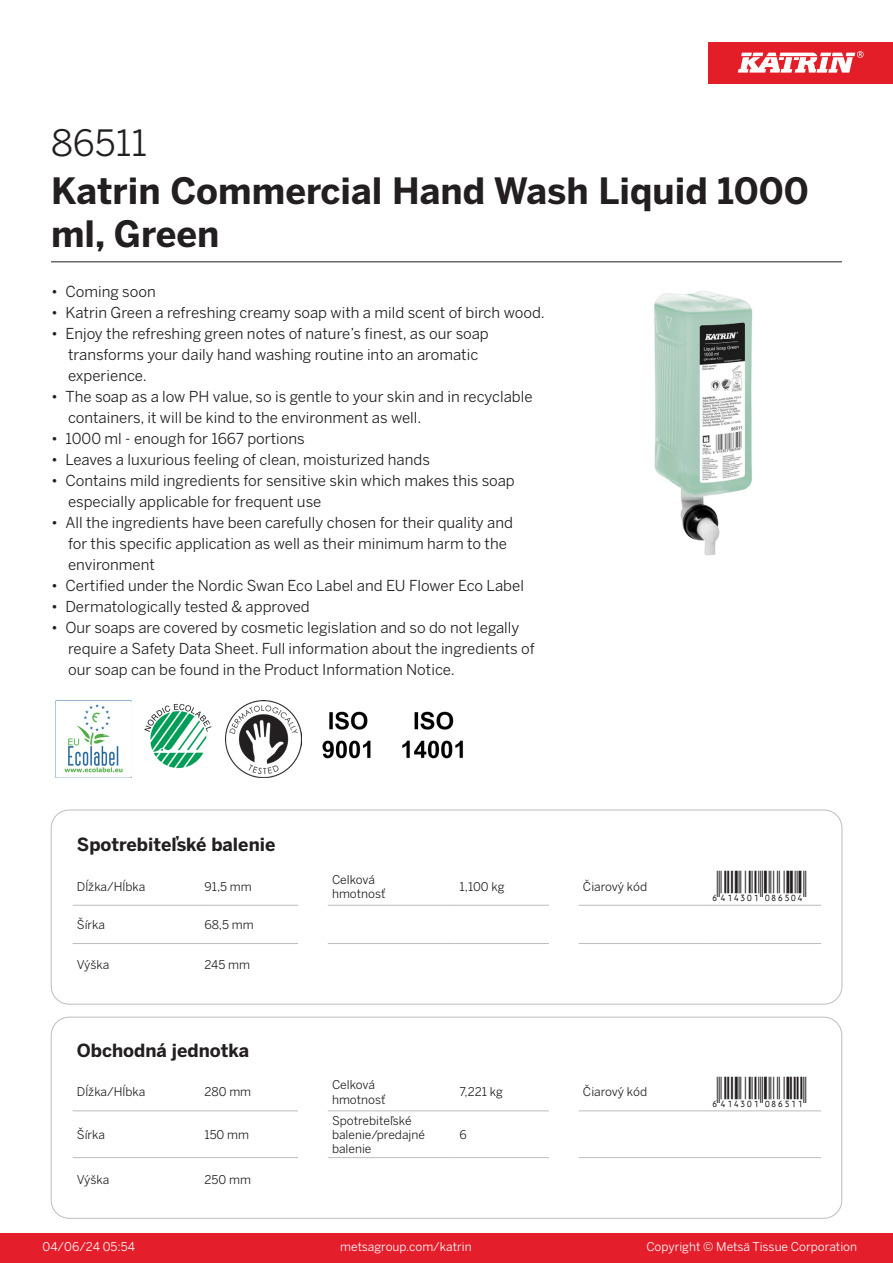
<style>
.page{position:relative;width:893px;height:1263px;background:#fff}
.page>*{position:absolute;margin:0;border:0;box-sizing:border-box;transform-origin:0 0}
.Product_Name{font:700 36px/43.2px "Benton Sans";color:#231f20}
.External_material_co{font:36px "Benton Sans";color:#231f20}
.T_EAN{font:30px "Viisas EAN Matala";color:#231f20}
.T_TableHeader{font:700 18px "Benton Sans";color:#231f20}
.MarketingBullets{font:15px/21px "Benton Sans";color:#231f20}
.T_TableBody{font:12px/14.4px "Benton Sans";color:#231f20}
.t1{font:12px "Benton Sans";color:#fff}
</style>
<div class="page">
<div style="left:0;top:1233px;width:893px;height:30px;background:#e41e2b"></div>
<div style="left:708px;top:43px;width:185px;height:41px;background:#e31e28"></div>
<svg style="left:738px;top:51px;width:126px;height:22px"></svg>
<hr style="left:73px;top:905px;width:127px;height:1px;background:#bcbdc0">
<hr style="left:200px;top:905px;width:98px;height:1px;background:#bcbdc0">
<hr style="left:328px;top:905px;width:127px;height:1px;background:#bcbdc0">
<hr style="left:455px;top:905px;width:94px;height:1px;background:#bcbdc0">
<hr style="left:579px;top:905px;width:127px;height:1px;background:#bcbdc0">
<hr style="left:706px;top:905px;width:115px;height:1px;background:#bcbdc0">
<hr style="left:73px;top:943px;width:127px;height:1px;background:#bcbdc0">
<hr style="left:200px;top:943px;width:98px;height:1px;background:#bcbdc0">
<hr style="left:328px;top:943px;width:127px;height:1px;background:#bcbdc0">
<hr style="left:455px;top:943px;width:94px;height:1px;background:#bcbdc0">
<hr style="left:579px;top:943px;width:127px;height:1px;background:#bcbdc0">
<hr style="left:706px;top:943px;width:115px;height:1px;background:#bcbdc0">
<div style="left:51px;top:810px;width:791px;height:194px;border:1px solid #bcbdc0;border-radius:18px"></div>
<hr style="left:73px;top:1110px;width:127px;height:1px;background:#bcbdc0">
<hr style="left:200px;top:1110px;width:98px;height:1px;background:#bcbdc0">
<hr style="left:328px;top:1110px;width:127px;height:1px;background:#bcbdc0">
<hr style="left:455px;top:1110px;width:94px;height:1px;background:#bcbdc0">
<hr style="left:579px;top:1110px;width:127px;height:1px;background:#bcbdc0">
<hr style="left:706px;top:1110px;width:115px;height:1px;background:#bcbdc0">
<hr style="left:73px;top:1157px;width:127px;height:1px;background:#bcbdc0">
<hr style="left:200px;top:1157px;width:98px;height:1px;background:#bcbdc0">
<hr style="left:328px;top:1157px;width:127px;height:1px;background:#bcbdc0">
<hr style="left:455px;top:1157px;width:94px;height:1px;background:#bcbdc0">
<hr style="left:579px;top:1157px;width:127px;height:1px;background:#bcbdc0">
<hr style="left:706px;top:1157px;width:115px;height:1px;background:#bcbdc0">
<div style="left:51px;top:1017px;width:791px;height:201px;border:1px solid #bcbdc0;border-radius:18px"></div>
<img style="left:654px;top:291px;width:99px;height:265px">
<img style="left:55px;top:701px;width:77px;height:76px">
<img style="left:144px;top:703px;width:68px;height:66px">
<img style="left:225px;top:701px;width:77px;height:76px">
<img style="left:322px;top:711px;width:49px;height:48px">
<img style="left:402px;top:711px;width:61px;height:48px">
<hr style="left:51px;top:261px;width:791px;height:1px;background:#231f20">
<p class="External_material_co" style="left:51px;top:121px;width:97px">86511</p>
<p class="Product_Name" style="left:51px;top:170px;width:759px">Katrin Commercial Hand Wash Liquid 1000 ml, Green</p>
<p class="MarketingBullets" style="left:51px;top:281px;width:106px">• Coming soon</p>
<p class="MarketingBullets" style="left:51px;top:302px;width:495px">• Katrin Green a refreshing creamy soap with a mild scent of birch wood.</p>
<p class="MarketingBullets" style="left:68px;top:323px;width:422px;text-indent:-17px">• Enjoy the refreshing green notes of nature’s finest, as our soap transforms your daily hand washing routine into an aromatic experience.</p>
<p class="MarketingBullets" style="left:68px;top:386px;width:466px;text-indent:-17px">• The soap as a low PH value, so is gentle to your skin and in recyclable containers, it will be kind to the environment as well.</p>
<p class="MarketingBullets" style="left:51px;top:428px;width:255px">• 1000 ml - enough for 1667 portions</p>
<p class="MarketingBullets" style="left:51px;top:449px;width:380px">• Leaves a luxurious feeling of clean, moisturized hands</p>
<p class="MarketingBullets" style="left:68px;top:470px;width:448px;text-indent:-17px">• Contains mild ingredients for sensitive skin which makes this soap especially applicable for frequent use</p>
<p class="MarketingBullets" style="left:68px;top:512px;width:446px;text-indent:-17px">• All the ingredients have been carefully chosen for their quality and for this specific application as well as their minimum harm to the environment</p>
<p class="MarketingBullets" style="left:51px;top:575px;width:474px">• Certified under the Nordic Swan Eco Label and EU Flower Eco Label</p>
<p class="MarketingBullets" style="left:51px;top:596px;width:260px">• Dermatologically tested &amp; approved</p>
<p class="MarketingBullets" style="left:68px;top:617px;width:468px;text-indent:-17px">• Our soaps are covered by cosmetic legislation and so do not legally require a Safety Data Sheet. Full information about the ingredients of our soap can be found in the Product Information Notice.</p>
<p class="T_TableHeader" style="left:77px;top:833px;width:200px">Spotrebiteľské balenie</p>
<p class="T_TableBody" style="left:77px;top:879px;width:70px">Dĺžka/Hĺbka</p>
<p class="T_TableBody" style="left:204px;top:879px;width:49px">91,5 mm</p>
<p class="T_TableBody" style="left:77px;top:917px;width:30px">Šírka</p>
<p class="T_TableBody" style="left:204px;top:917px;width:51px">68,5 mm</p>
<p class="T_TableBody" style="left:77px;top:958px;width:34px">Výška</p>
<p class="T_TableBody" style="left:204px;top:958px;width:47px">245 mm</p>
<p class="T_TableHeader" style="left:77px;top:1039px;width:174px">Obchodná jednotka</p>
<p class="T_TableBody" style="left:77px;top:1085px;width:70px">Dĺžka/Hĺbka</p>
<p class="T_TableBody" style="left:204px;top:1085px;width:48px">280 mm</p>
<p class="T_TableBody" style="left:77px;top:1127px;width:30px">Šírka</p>
<p class="T_TableBody" style="left:204px;top:1127px;width:46px">150 mm</p>
<p class="T_TableBody" style="left:77px;top:1172px;width:34px">Výška</p>
<p class="T_TableBody" style="left:204px;top:1172px;width:48px">250 mm</p>
<p class="T_TableBody" style="left:332px;top:872px;width:44px">Celková</p>
<p class="T_TableBody" style="left:332px;top:886px;width:55px">hmotnosť</p>
<p class="T_TableBody" style="left:460px;top:879px;width:46px">1,100 kg</p>
<p class="T_TableBody" style="left:583px;top:879px;width:66px">Čiarový kód</p>
<p class="T_EAN" style="left:710px;top:871px;width:97px">*6414301086504*</p>
<p class="T_TableBody" style="left:332px;top:1078px;width:44px">Celková</p>
<p class="T_TableBody" style="left:332px;top:1092px;width:55px">hmotnosť</p>
<p class="T_TableBody" style="left:332px;top:1113px;width:94px">Spotrebiteľské balenie/predajné balenie</p>
<p class="T_TableBody" style="left:460px;top:1085px;width:45px">7,221 kg</p>
<p class="T_TableBody" style="left:583px;top:1085px;width:66px">Čiarový kód</p>
<p class="T_EAN" style="left:710px;top:1076px;width:97px">*6414301086511*</p>
<p class="T_TableBody" style="left:460px;top:1127px;width:9px">6</p>
<p class="t1" style="left:43px;top:1239px;width:94px">04/06/24 05:54</p>
<p class="t1" style="left:340px;top:1239px;width:133px">metsagroup.com/katrin</p>
<p class="t1" style="left:646px;top:1239px;width:212px">Copyright © Metsä Tissue Corporation</p>
</div>
